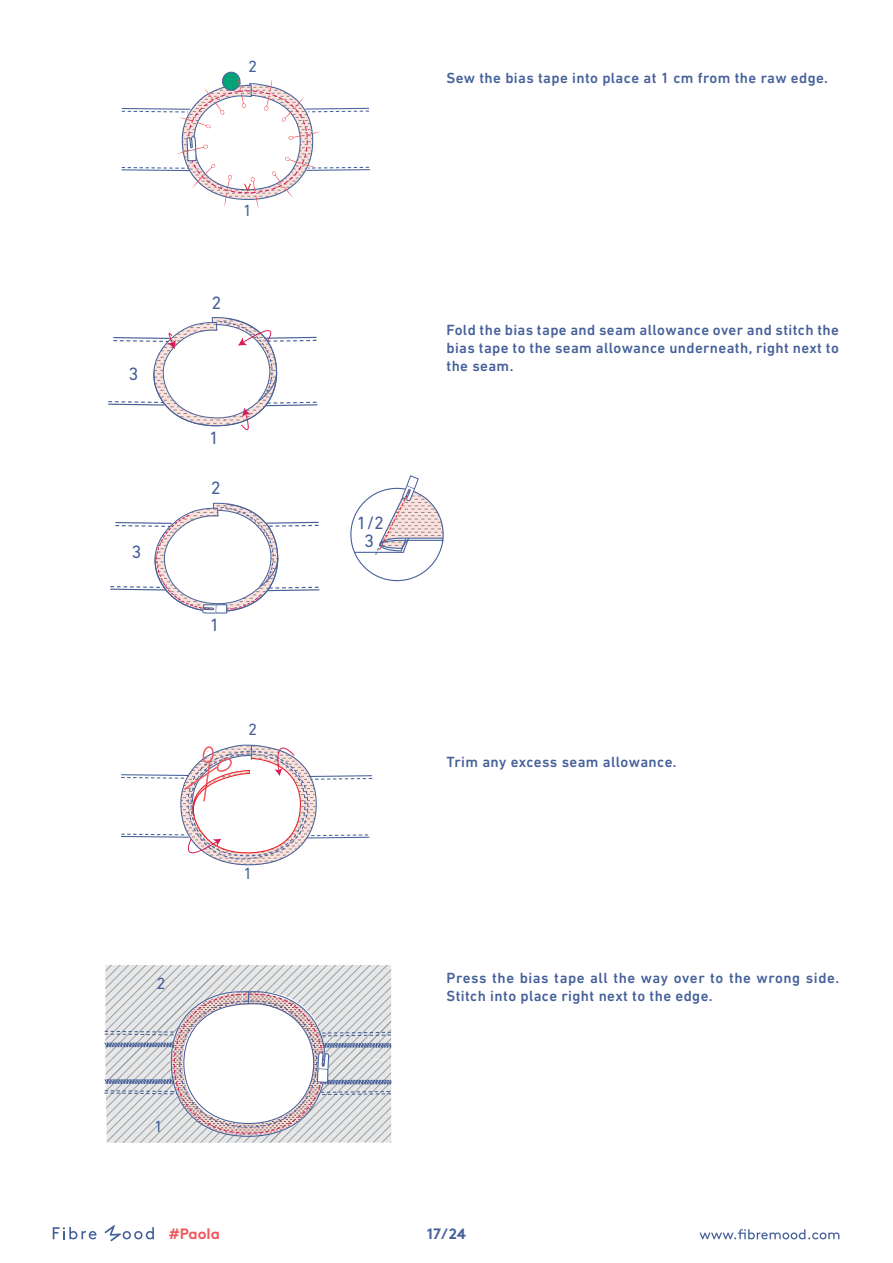
<style>
.page{position:relative;width:893px;height:1263px;background:#fff}
.page>*{position:absolute;margin:0;border:0;box-sizing:border-box;transform-origin:0 0}
.t1{font:18.15px "DIN Next LT Pro";color:#466099}
.t2{font:16.5px "DIN Next LT Pro";color:#456098}
.t3{font:16.5px "DIN Next LT Pro";color:#466099}
.t4{font:500 15px/18px "DIN Next LT Pro";letter-spacing:.025em;color:#456099;text-align:justify}
.t5{font:700 15px "Brown";color:#f0565d}
.t6{font:700 15px "Brown";color:#456099}
</style>
<div class="page">
<svg style="left:699px;top:1229px;width:140px;height:10px"></svg>
<svg style="left:53px;top:1227px;width:44px;height:12px"></svg>
<svg style="left:104px;top:1225px;width:50px;height:16px"></svg>
<svg style="left:222px;top:72px;width:18px;height:19px"></svg>
<svg style="left:121px;top:76px;width:250px;height:133px"></svg>
<svg style="left:353px;top:475px;width:91px;height:81px"></svg>
<svg style="left:108px;top:317px;width:212px;height:297px"></svg>
<svg style="left:121px;top:744px;width:252px;height:122px"></svg>
<svg style="left:104px;top:965px;width:288px;height:178px"></svg>
<p class="t3" style="left:248px;top:57px;width:11px">2</p>
<p class="t4" style="left:446px;top:69px;width:383px">Sew the bias tape into place at 1 cm from the raw edge.</p>
<p class="t1" style="left:128px;top:363px;width:11px">3</p>
<p class="t1" style="left:132px;top:541px;width:11px">3</p>
<p class="t2" style="left:243px;top:201px;width:10px">1</p>
<p class="t1" style="left:211px;top:293px;width:11px">2</p>
<p class="t1" style="left:209px;top:427px;width:11px">1</p>
<p class="t1" style="left:211px;top:477px;width:11px">2</p>
<p class="t1" style="left:210px;top:614px;width:11px">1</p>
<p class="t3" style="left:248px;top:720px;width:11px">2</p>
<p class="t3" style="left:156px;top:974px;width:11px">2</p>
<p class="t2" style="left:243px;top:864px;width:10px">1</p>
<p class="t1" style="left:357px;top:513px;width:29px">1/2</p>
<p class="t1" style="left:364px;top:530px;width:11px">3</p>
<p class="t4" style="left:446px;top:321px;width:394px">Fold the bias tape and seam allowance over and stitch the bias tape to the seam allowance underneath, right next to the seam.</p>
<p class="t4" style="left:446px;top:753px;width:232px">Trim any excess seam allowance.</p>
<p class="t4" style="left:446px;top:969px;width:394px">Press the bias tape all the way over to the wrong side.<br>Stitch into place right next to the edge.</p>
<p class="t2" style="left:154px;top:1117px;width:10px">1</p>
<p class="t5" style="left:169px;top:1222px;width:53px">#Paola</p>
<p class="t6" style="left:427px;top:1221px;width:41px">17/24</p>
</div>
